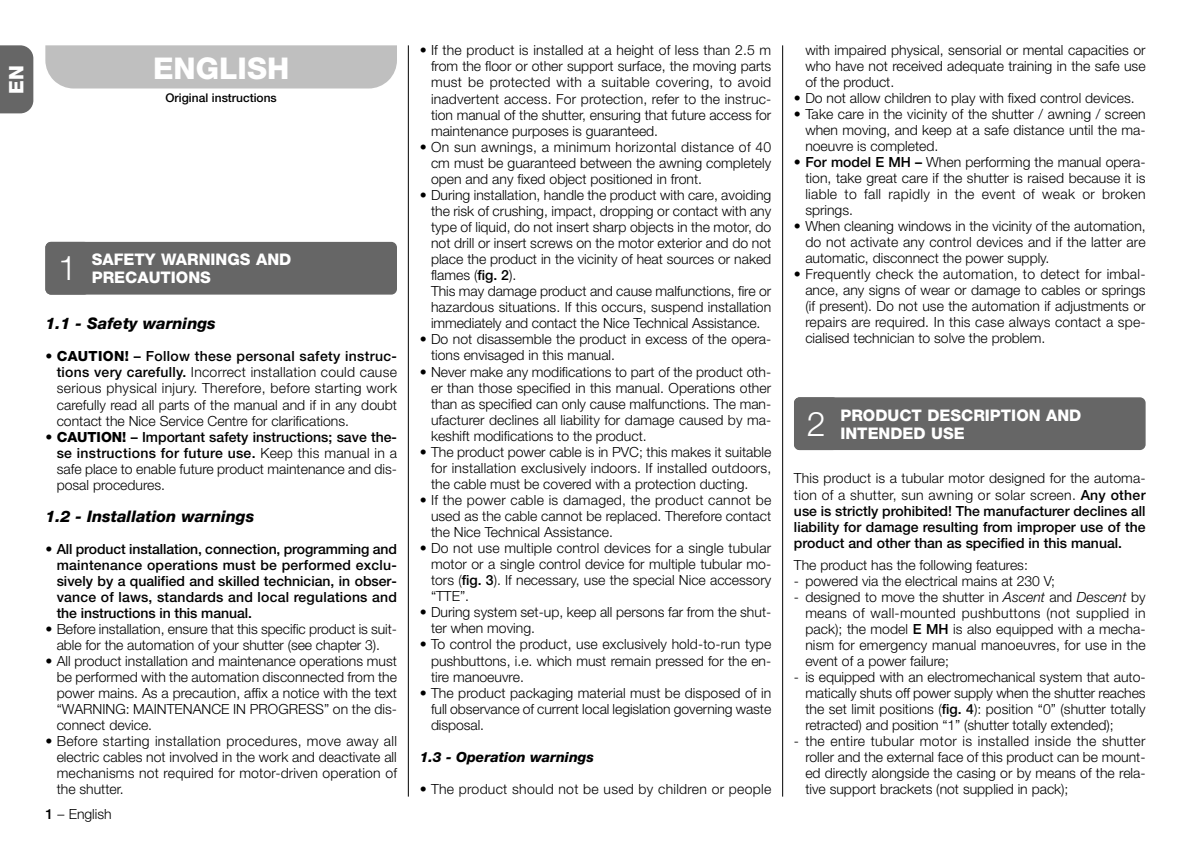
<style>
.page{position:relative;width:1191px;height:842px;background:#fff}
.page>*{position:absolute;margin:0;border:0;box-sizing:border-box;transform-origin:0 0}
.t1{font:800 30px "Helvetica Neue";color:#fff}
.t2{font:800 20px "Helvetica Neue";color:#fff}
.t3{font:800 16px/18px "Helvetica Neue";color:#fff}
.t4{font:italic 800 16px "Helvetica Neue";color:#000}
.t5{font:300 14px/16px "Helvetica Neue";color:#000;text-align:justify}
.t6{font:500 14px/16px "Helvetica Neue";color:#000;text-align:justify}
.t7{font:300 14px "Helvetica Neue";letter-spacing:.02em;color:#000}
.t8{font:italic 800 14px "Helvetica Neue";color:#000}
.t9{font:500 12px "Helvetica Neue";color:#000}
.s1{font-weight:800}
.s2{font-weight:500}
.s3{font-weight:300}
.s4{font-style:italic}
</style>
<div class="page">
<div style="left:0;top:45px;width:33px;height:68px;background:#666"></div>
<hr style="left:408px;top:45px;width:1px;height:752px;background:#000">
<hr style="left:782px;top:45px;width:1px;height:752px;background:#000">
<div style="left:45px;top:45px;width:352px;height:43px;background:#bfbfbf"></div>
<div style="left:45px;top:242px;width:352px;height:53px;background:#666;border-radius:6px"></div>
<div style="left:794px;top:397px;width:351px;height:53px;background:#666;border-radius:6px"></div>
<h2 class="t2" style="left:9px;top:94px;width:30px;rotate:-90deg">EN</h2>
<h1 class="t1" style="left:153px;top:57px;width:138px">ENGLISH</h1>
<p class="t9" style="left:165px;top:94px;width:113px">Original instructions</p>
<p class="t3" style="left:58px;top:252px;width:235px;text-indent:34px">SAFETY WARNINGS AND<br><sup>1</sup> PRECAUTIONS</p>
<p class="t4" style="left:45px;top:318px;width:172px">1.1 - Safety warnings</p>
<p class="t5" style="left:57px;top:350px;width:342px;text-indent:-11px"><span class="s1">• CAUTION!</span> <span class="s2">– Follow these personal safety instruc&shy;tions very carefully.</span> Incorrect installation could cause serious physical injury. Therefore, before starting work carefully read all parts of the manual and if in any doubt contact the Nice Service Centre for clarifications.</p>
<p class="t5" style="left:57px;top:430px;width:342px;text-indent:-11px"><span class="s1">• CAUTION!</span> <span class="s2">– Important safety instructions; save the - se instructions for future use.</span> Keep this manual in a safe place to enable future product maintenance and dis&shy;posal procedures.</p>
<p class="t4" style="left:45px;top:510px;width:210px">1.2 - Installation warnings</p>
<p class="t6" style="left:57px;top:542px;width:342px;text-indent:-11px"><span class="s1">•</span> All product installation, connection, programming and maintenance operations must be performed exclu&shy;sively by a qualified and skilled technician, in obser&shy;vance of laws, standards and local regulations and the instructions in this manual.</p>
<p class="t5" style="left:45px;top:622px;width:353px;text-align:center">• Before installation, ensure that this specific product is suit&shy;able for the automation of your shutter (see chapter 3).</p>
<p class="t5" style="left:57px;top:654px;width:342px;text-indent:-11px">• All product installation and maintenance operations must be performed with the automation disconnected from the power mains. As a precaution, affix a notice with the text “WARNING: MAINTENANCE IN PROGRESS” on the dis&shy;connect device.</p>
<p class="t5" style="left:57px;top:734px;width:342px;text-indent:-11px">• Before starting installation procedures, move away all electric cables not involved in the work and deactivate all mechanisms not required for motor-driven operation of the shutter.</p>
<p class="t5" style="left:45px;top:807px;width:68px"><span class="s2">1</span> – English</p>
<p class="t5" style="left:431px;top:44px;width:342px;text-indent:-11px">• If the product is installed at a height of less than 2.5 m from the floor or other support surface, the moving parts must be protected with a suitable covering, to avoid inadvertent access. For protection, refer to the instruc&shy;tion manual of the shutter, ensuring that future access for maintenance purposes is guaranteed.</p>
<p class="t5" style="left:431px;top:140px;width:342px;text-indent:-11px">• On sun awnings, a minimum horizontal distance of 40 cm must be guaranteed between the awning completely open and any fixed object positioned in front.</p>
<p class="t5" style="left:431px;top:188px;width:342px;text-align:left;text-indent:-11px">• During installation, handle the product with care, avoiding the risk of crushing, impact, dropping or contact with any type of liquid, do not insert sharp objects in the motor, do not drill or insert screws on the motor exterior and do not place the product in the vicinity of heat sources or naked flames (<span class="s2">fig. 2</span>).<br>This may damage product and cause malfunctions, fire or hazardous situations. If this occurs, suspend installation immediately and contact the Nice Technical Assistance.</p>
<p class="t5" style="left:431px;top:333px;width:342px;text-indent:-11px">• Do not disassemble the product in excess of the opera&shy;tions envisaged in this manual.</p>
<p class="t5" style="left:431px;top:365px;width:342px;text-indent:-11px">• Never make any modifications to part of the product oth&shy;er than those specified in this manual. Operations other than as specified can only cause malfunctions. The man&shy;ufacturer declines all liability for damage caused by ma - keshift modifications to the product.</p>
<p class="t5" style="left:431px;top:445px;width:342px;text-indent:-11px">• The product power cable is in PVC; this makes it suitable for installation exclusively indoors. If installed outdoors, the cable must be covered with a protection ducting.</p>
<p class="t5" style="left:431px;top:493px;width:342px;text-indent:-11px">• If the power cable is damaged, the product cannot be used as the cable cannot be replaced. Therefore contact the Nice Technical Assistance.</p>
<p class="t5" style="left:431px;top:541px;width:342px;text-indent:-11px">• Do not use multiple control devices for a single tubular motor or a single control device for multiple tubular mo - tors (<span class="s2">fig. 3</span>). If necessary, use the special Nice accessory “TTE”.</p>
<p class="t5" style="left:431px;top:606px;width:342px;text-indent:-11px">• During system set-up, keep all persons far from the shut&shy;ter when moving.</p>
<p class="t5" style="left:431px;top:638px;width:342px;text-indent:-11px">• To control the product, use exclusively hold-to-run type pushbuttons, i.e. which must remain pressed for the en - tire manoeuvre.</p>
<p class="t5" style="left:431px;top:686px;width:342px;text-indent:-11px">• The product packaging material must be disposed of in full observance of current local legislation governing waste disposal.</p>
<p class="t8" style="left:420px;top:752px;width:176px">1.3 - Operation warnings</p>
<p class="t7" style="left:420px;top:784px;width:353px">• The product should not be used by children or people</p>
<p class="t5" style="left:805px;top:44px;width:342px">with impaired physical, sensorial or mental capacities or who have not received adequate training in the safe use of the product.</p>
<p class="t5" style="left:794px;top:92px;width:342px">• Do not allow children to play with fixed control devices.</p>
<p class="t5" style="left:805px;top:108px;width:342px;text-indent:-11px">• Take care in the vicinity of the shutter / awning / screen when moving, and keep at a safe distance until the ma - noeuvre is completed.</p>
<p class="t5" style="left:805px;top:156px;width:342px;text-indent:-11px">• <span class="s2">For model E MH –</span> When performing the manual opera&shy;tion, take great care if the shutter is raised because it is liable to fall rapidly in the event of weak or broken springs.</p>
<p class="t5" style="left:805px;top:220px;width:342px;text-indent:-11px">• When cleaning windows in the vicinity of the automation, do not activate any control devices and if the latter are automatic, disconnect the power supply.</p>
<p class="t5" style="left:805px;top:268px;width:342px;text-indent:-11px">• Frequently check the automation, to detect for imbal&shy;ance, any signs of wear or damage to cables or springs (if present). Do not use the automation if adjustments or repairs are required. In this case always contact a spe&shy;cialised technician to solve the problem.</p>
<p class="t3" style="left:806px;top:407px;width:276px;text-indent:34px">PRODUCT DESCRIPTION AND<br><sup>2</sup> INTENDED USE</p>
<p class="t6" style="left:794px;top:472px;width:353px"><span class="s3">This product is a tubular motor designed for the automa&shy;tion of a shutter, sun awning or solar screen.</span> Any other use is strictly prohibited! The manufacturer declines all liability for damage resulting from improper use of the product and other than as specified in this manual.</p>
<p class="t5" style="left:794px;top:558px;width:235px">The product has the following features:</p>
<p class="t5" style="left:794px;top:574px;width:263px">- powered via the electrical mains at 230 V;</p>
<p class="t5" style="left:805px;top:590px;width:342px;text-indent:-11px">- designed to move the shutter in <span class="s4">Ascent</span> and <span class="s4">Descent</span> by means of wall-mounted pushbuttons (not supplied in pack); the model <span class="s2">E MH</span> is also equipped with a mecha&shy;nism for emergency manual manoeuvres, for use in the event of a power failure;</p>
<p class="t5" style="left:805px;top:670px;width:342px;text-indent:-11px">- is equipped with an electromechanical system that auto&shy;matically shuts off power supply when the shutter reaches the set limit positions (<span class="s2">fig. 4</span>): position “0” (shutter totally retracted) and position “1” (shutter totally extended);</p>
<p class="t5" style="left:805px;top:734px;width:342px;text-indent:-11px">- the entire tubular motor is installed inside the shutter roller and the external face of this product can be mount&shy;ed directly alongside the casing or by means of the rela&shy;tive support brackets (not supplied in pack);</p>
</div>
